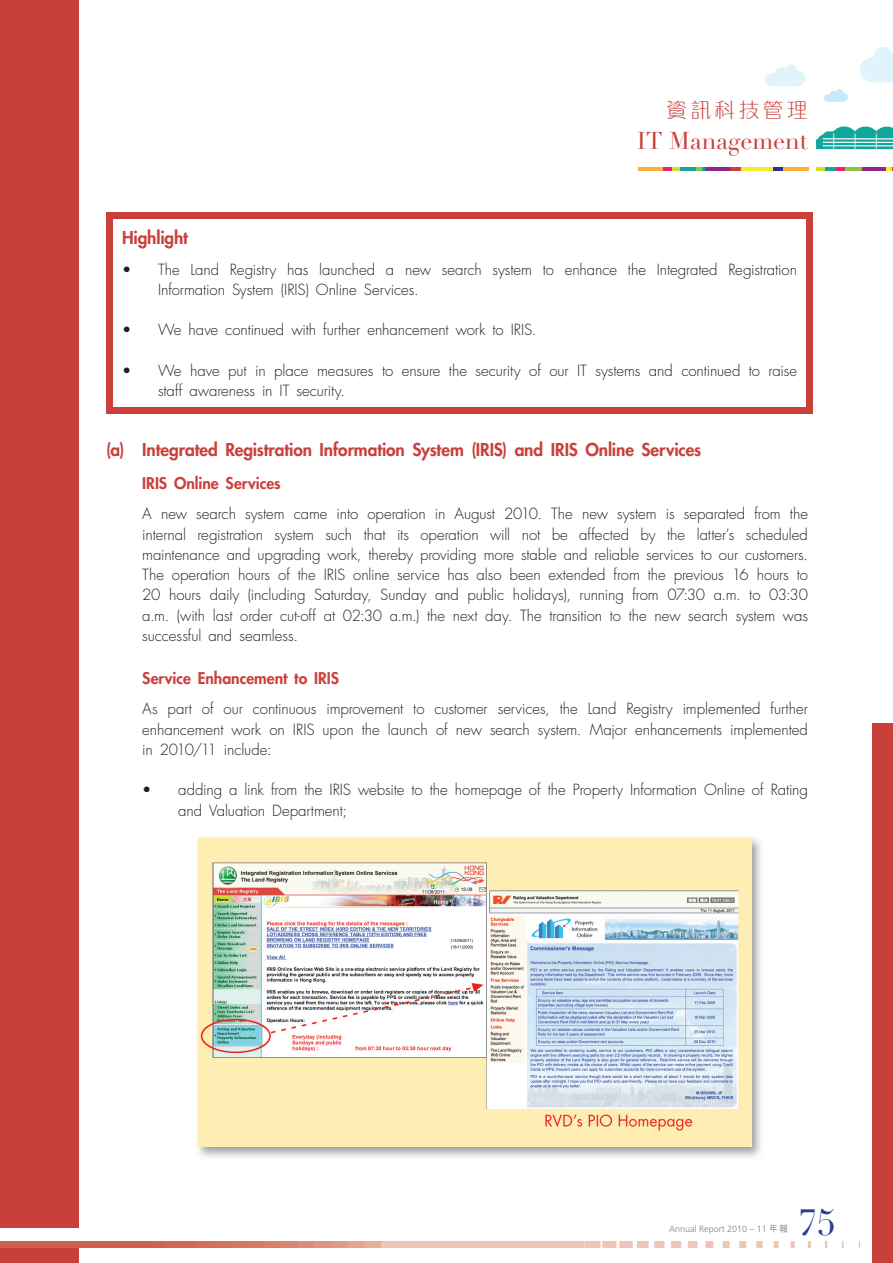
<style>
.page{position:relative;width:893px;height:1263px;background:#fff}
.page>*{position:absolute;margin:0;border:0;box-sizing:border-box;transform-origin:0 0}
.t1{font:36px "Didot LT Std";color:#253f8e}
.t2{font:24px "Didot LT Std";color:#c9403b}
.t3{font:21px "M Gentle HK Light E Ten B5 H";letter-spacing:.15em;color:#c9403b}
.t4{font:800 17.25px "Futura Std";letter-spacing:-.005em;color:#c9403b}
.t5{font:800 15.75px "Futura Std";color:#c9403b}
.t6{font:300 15px/20.2px "Futura Std";letter-spacing:-.005em;color:#231f20}
.t7{font:300 9px "Frutiger LT Std";color:#808285}
.s1{font-family:"M Hei HK Medium E Ten B5 H";font-weight:400}
</style>
<div class="page">
<svg style="left:765px;top:64px;width:40px;height:22px"></svg>
<svg style="left:824px;top:89px;width:24px;height:13px"></svg>
<div style="left:0;top:1245px;width:79px;height:18px;background:#c9403b"></div>
<img style="left:0;top:1242px;width:860px;height:6px">
<hr style="left:638px;top:167px;width:25px;height:3px;background:#fbb03f">
<hr style="left:671px;top:167px;width:26px;height:3px;background:#d6df21">
<hr style="left:680px;top:167px;width:26px;height:3px;background:#12a79d">
<hr style="left:705px;top:167px;width:26px;height:3px;background:#90268f">
<svg style="left:730px;top:167px;width:11px;height:3px"></svg>
<hr style="left:741px;top:167px;width:42px;height:3px;background:#f4ed2f">
<svg style="left:774px;top:167px;width:9px;height:3px"></svg>
<svg style="left:696px;top:167px;width:6px;height:3px"></svg>
<svg style="left:663px;top:167px;width:8px;height:3px"></svg>
<hr style="left:783px;top:167px;width:25px;height:3px;background:#fbb03f">
<hr style="left:816px;top:167px;width:26px;height:3px;background:#d6df21">
<hr style="left:825px;top:167px;width:26px;height:3px;background:#12a79d">
<hr style="left:861px;top:167px;width:26px;height:3px;background:#90268f">
<svg style="left:886px;top:167px;width:7px;height:3px"></svg>
<hr style="left:841px;top:167px;width:20px;height:3px;background:#8bc63e">
<svg style="left:837px;top:167px;width:8px;height:3px"></svg>
<div style="left:0;top:0;width:79px;height:1227px;background:#c9403b"></div>
<svg style="left:816px;top:126px;width:77px;height:24px"></svg>
<svg style="left:860px;top:47px;width:33px;height:36px"></svg>
<div style="left:872px;top:723px;width:21px;height:540px;background:#c9403b"></div>
<div style="left:106px;top:213px;width:707px;height:6px;background:#c9403b"></div>
<div style="left:106px;top:219px;width:6px;height:189px;background:#c9403b"></div>
<div style="left:807px;top:219px;width:6px;height:189px;background:#c9403b"></div>
<div style="left:106px;top:408px;width:707px;height:6px;background:#c9403b"></div>
<img style="left:198px;top:838px;width:563px;height:319px">
<img style="left:198px;top:1052px;width:331px;height:105px">
<img style="left:199px;top:839px;width:552px;height:308px">
<h3 class="t3" style="left:666px;top:102px;width:143px">資訊科技管理</h3>
<h2 class="t2" style="left:637px;top:131px;width:173px">IT Management</h2>
<p class="t4" style="left:122px;top:229px;width:67px">Highlight</p>
<p class="t6" style="left:158px;top:260px;width:641px;text-indent:-36px">• The Land Registry has launched a new search system to enhance the Integrated Registration<br>Information System (IRIS) Online Services.</p>
<p class="t6" style="left:122px;top:321px;width:416px">• We have continued with further enhancement work to IRIS.</p>
<p class="t6" style="left:158px;top:361px;width:641px;text-indent:-36px">• We have put in place measures to ensure the security of our IT systems and continued to raise staff awareness in IT security.</p>
<p class="t4" style="left:106px;top:441px;width:596px">(a) Integrated Registration Information System (IRIS) and IRIS Online Services</p>
<p class="t5" style="left:142px;top:475px;width:140px">IRIS Online Services</p>
<p class="t6" style="left:142px;top:505px;width:667px;text-align:justify">A new search system came into operation in August 2010. The new system is separated from the internal registration system such that its operation will not be affected by the latter’s scheduled maintenance and upgrading work, thereby providing more stable and reliable services to our customers.<br>The operation hours of the IRIS online service has also been extended from the previous 16 hours to 20 hours daily (including Saturday, Sunday and public holidays), running from 07:30 a.m. to 03:30 a.m. (with last order cut-off at 02:30 a.m.) the next day. The transition to the new search system was successful and seamless.</p>
<p class="t5" style="left:142px;top:670px;width:198px">Service Enhancement to IRIS</p>
<p class="t6" style="left:142px;top:700px;width:667px;text-align:justify">As part of our continuous improvement to customer services, the Land Registry implemented further enhancement work on IRIS upon the launch of new search system. Major enhancements implemented in 2010/11 include:</p>
<p class="t6" style="left:178px;top:781px;width:631px;text-indent:-36px">• adding a link from the IRIS website to the homepage of the Property Information Online of Rating and Valuation Department;</p>
<p class="t7" style="left:669px;top:1225px;width:120px">Annual Report 2010 – 11 <span class="s1">年報</span></p>
<h1 class="t1" style="left:799px;top:1208px;width:39px">75</h1>
</div>
